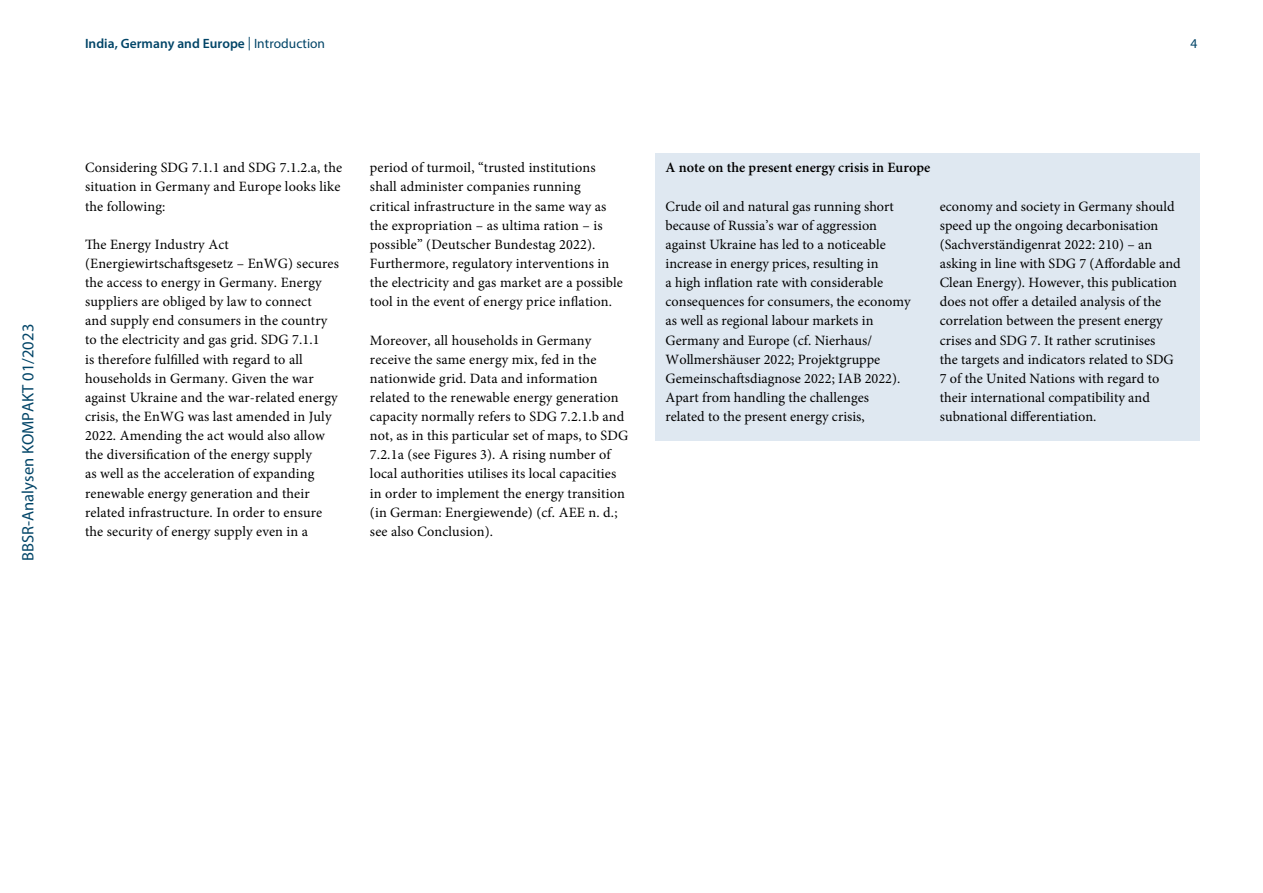
<style>
.page{position:relative;width:1263px;height:893px;background:#fff}
.page>*{position:absolute;margin:0;border:0;box-sizing:border-box;transform-origin:0 0}
.t1{font:16.5px "Myriad Pro";letter-spacing:.005em;color:#004467}
.fliesstext_P{font:14.25px/19.2px "Minion Pro";letter-spacing:.01em;color:#000}
.t2{font:600 14.25px "Minion Pro";color:#000}
.t3{font:600 13.5px "Myriad Pro";letter-spacing:.005em;color:#004467}
.t4{font:13.5px "Myriad Pro";color:#004467}
.s1{font-weight:400}
</style>
<div class="page">
<div style="left:655px;top:153px;width:544px;height:287px;background:#dfe8f1"></div>
<p class="t1" style="left:18px;top:561px;width:239px;rotate:-90deg">BBSR-Analysen KOMPAKT 01/2023</p>
<p class="t3" style="left:85px;top:35px;width:242px">India, Germany and Europe <span class="s1">| Introduction</span></p>
<p class="t4" style="left:1190px;top:36px;width:8px">4</p>
<p class="fliesstext_P" style="left:85px;top:158px;width:259px">Considering SDG 7.1.1 and SDG 7.1.2.a, the situation in Germany and Europe looks like the following:</p>
<p class="fliesstext_P" style="left:85px;top:235px;width:255px">The Energy Industry Act (Energiewirtschaftsgesetz – EnWG) secures the access to energy in Germany. Energy suppliers are obliged by law to connect<br>and supply end consumers in the country to the electricity and gas grid. SDG 7.1.1<br>is therefore fulfilled with regard to all households in Germany. Given the war against Ukraine and the war-related energy crisis, the EnWG was last amended in July 2022. Amending the act would also allow the diversification of the energy supply<br>as well as the acceleration of expanding renewable energy generation and their related infrastructure. In order to ensure the security of energy supply even in a</p>
<p class="fliesstext_P" style="left:370px;top:158px;width:255px">period of turmoil, “trusted institutions shall administer companies running critical infrastructure in the same way as the expropriation – as ultima ration – is possible” (Deutscher Bundestag 2022).<br>Furthermore, regulatory interventions in the electricity and gas market are a possible tool in the event of energy price inflation.</p>
<p class="fliesstext_P" style="left:370px;top:330px;width:260px">Moreover, all households in Germany receive the same energy mix, fed in the nationwide grid. Data and information related to the renewable energy generation capacity normally refers to SDG 7.2.1.b and not, as in this particular set of maps, to SDG 7.2.1a (see Figures 3). A rising number of local authorities utilises its local capacities in order to implement the energy transition (in German: Energiewende) (cf. AEE n. d.; see also Conclusion).</p>
<h2 class="t2" style="left:665px;top:158px;width:266px">A note on the present energy crisis in Europe</h2>
<p class="fliesstext_P" style="left:665px;top:197px;width:247px">Crude oil and natural gas running short because of Russia’s war of aggression against Ukraine has led to a noticeable increase in energy prices, resulting in<br>a high inflation rate with considerable consequences for consumers, the economy as well as regional labour markets in Germany and Europe (cf. Nierhaus/ Wollmershäuser 2022; Projektgruppe Gemeinschaftsdiagnose 2022; IAB 2022).<br>Apart from handling the challenges related to the present energy crisis,</p>
<p class="fliesstext_P" style="left:940px;top:197px;width:242px">economy and society in Germany should speed up the ongoing decarbonisation (Sachverständigenrat 2022: 210) – an asking in line with SDG 7 (Affordable and Clean Energy). However, this publication does not offer a detailed analysis of the correlation between the present energy crises and SDG 7. It rather scrutinises<br>the targets and indicators related to SDG 7 of the United Nations with regard to their international compatibility and subnational differentiation.</p>
</div>
